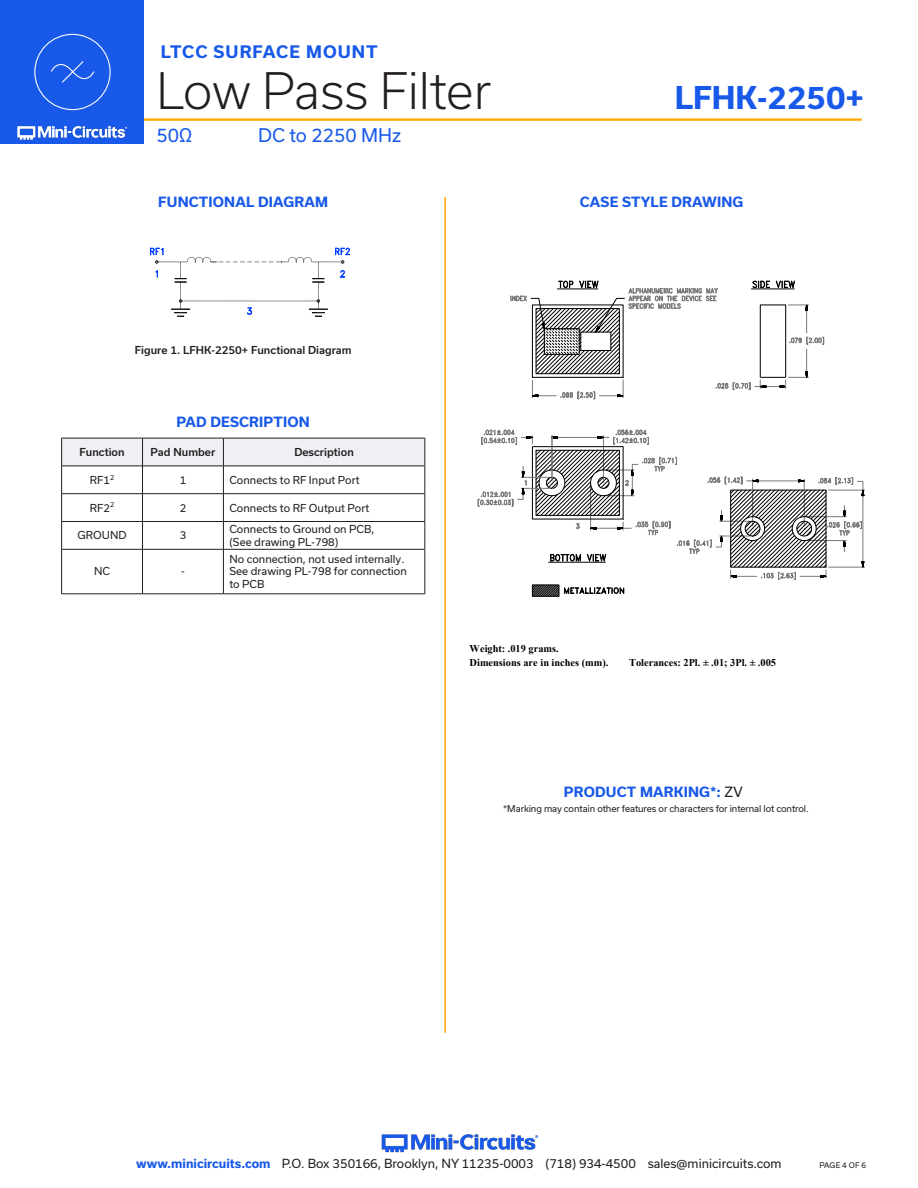
<style>
.page{position:relative;width:918px;height:1188px;background:#fff}
.page>*{position:absolute;margin:0;border:0;box-sizing:border-box;transform-origin:0 0}
.t1{font:300 48px "Usual";color:#231f20}
.t2{font:700 30px "Usual";color:#1859ea}
.t3{font:18px "Usual";color:#1859ea}
.t4{font:700 16.5px "Usual";letter-spacing:.065em;color:#1859ea}
.Blue_Headers{font:700 13.5px "Usual";letter-spacing:.015em;color:#1859ea}
.Demo_Board{font:700 13.5px "Usual";letter-spacing:.015em;color:#1859ea}
.t5{font:12px "Usual";color:#231f20}
.Table_Body_Left_Justified{font:10.5px/12.6px "Usual";color:#231f20}
.Figure_Title_Medium{font:500 10.5px "Usual";color:#231f20}
.Table_Header_Center{font:500 10.5px "Usual";color:#231f20}
.Table_Body_Center{font:10.5px "Usual";color:#231f20}
.t6{font:700 10.35px/13.8px "Times New Roman";color:#000}
.Notes{font:9px "Usual";letter-spacing:-.01em;color:#231f20}
.t7{font:7.5px "Usual";color:#231f20}
.s1{font-weight:400;color:#231f20}
.s2{font-weight:700;color:#1859ea}
</style>
<div class="page">
<img style="left:381px;top:1134px;width:158px;height:19px">
<hr style="left:129px;top:118px;width:733px;height:3px;background:#ffa300">
<div style="left:0;top:0;width:144px;height:144px;background:#1859ea"></div>
<img style="left:17px;top:120px;width:128px;height:20px">
<hr style="left:444px;top:197px;width:2px;height:836px;background:#ffa300">
<svg style="left:61px;top:438px;width:365px;height:111px"></svg>
<hr style="left:61px;top:549px;width:82px;height:1px;background:#231f20">
<hr style="left:61px;top:549px;width:1px;height:45px;background:#231f20">
<hr style="left:143px;top:549px;width:80px;height:1px;background:#231f20">
<hr style="left:142px;top:549px;width:1px;height:45px;background:#231f20">
<hr style="left:223px;top:549px;width:202px;height:1px;background:#231f20">
<hr style="left:223px;top:549px;width:1px;height:45px;background:#231f20">
<hr style="left:425px;top:549px;width:1px;height:45px;background:#231f20">
<hr style="left:61px;top:594px;width:82px;height:1px;background:#231f20">
<hr style="left:143px;top:594px;width:80px;height:1px;background:#231f20">
<hr style="left:223px;top:594px;width:202px;height:1px;background:#231f20">
<svg style="left:511px;top:281px;width:313px;height:118px"></svg>
<hr style="left:829px;top:567px;width:36px;height:1px;background:#7a7a7a">
<hr style="left:829px;top:490px;width:36px;height:1px;background:#7a7a7a">
<svg style="left:478px;top:430px;width:386px;height:167px"></svg>
<svg style="left:150px;top:248px;width:200px;height:69px"></svg>
<div style="left:34px;top:34px;width:77px;height:76px;border:1px solid #fff;border-radius:50%"></div>
<svg style="left:50px;top:61px;width:45px;height:22px"></svg>
<h3 class="t4" style="left:161px;top:42px;width:218px">LTCC SURFACE MOUNT</h3>
<h1 class="t1" style="left:156px;top:63px;width:336px">Low Pass Filter</h1>
<h3 class="t3" style="left:156px;top:125px;width:37px">50Ω</h3>
<h3 class="t3" style="left:258px;top:125px;width:144px">DC to 2250 MHz</h3>
<p class="Blue_Headers" style="left:158px;top:194px;width:171px">FUNCTIONAL DIAGRAM</p>
<p class="Figure_Title_Medium" style="left:135px;top:344px;width:218px">Figure 1. LFHK-2250+ Functional Diagram</p>
<p class="Blue_Headers" style="left:177px;top:414px;width:135px">PAD DESCRIPTION</p>
<p class="Table_Header_Center" style="left:79px;top:446px;width:47px">Function</p>
<p class="Table_Header_Center" style="left:151px;top:446px;width:66px">Pad Number</p>
<p class="Table_Header_Center" style="left:294px;top:446px;width:61px">Description</p>
<p class="Table_Body_Center" style="left:90px;top:474px;width:26px">RF1<sup>2</sup></p>
<p class="Table_Body_Center" style="left:180px;top:474px;width:8px">1</p>
<p class="Table_Body_Left_Justified" style="left:229px;top:473px;width:132px">Connects to RF Input Port</p>
<p class="Table_Body_Center" style="left:90px;top:502px;width:26px">RF2<sup>2</sup></p>
<p class="Table_Body_Center" style="left:180px;top:502px;width:8px">2</p>
<p class="Table_Body_Left_Justified" style="left:229px;top:501px;width:141px">Connects to RF Output Port</p>
<p class="Table_Body_Center" style="left:78px;top:529px;width:51px">GROUND</p>
<p class="Table_Body_Center" style="left:180px;top:529px;width:8px">3</p>
<p class="Table_Body_Left_Justified" style="left:229px;top:523px;width:147px">Connects to Ground on PCB,</p>
<p class="Table_Body_Left_Justified" style="left:229px;top:535px;width:111px">(See drawing PL-798)</p>
<p class="Table_Body_Center" style="left:94px;top:566px;width:17px">NC</p>
<p class="Table_Body_Center" style="left:181px;top:566px;width:5px">-</p>
<p class="Table_Body_Left_Justified" style="left:229px;top:553px;width:179px">No connection, not used internally.<br>See drawing PL-798 for connection to PCB</p>
<h2 class="t2" style="left:675px;top:80px;width:191px">LFHK-2250+</h2>
<p class="Blue_Headers" style="left:580px;top:194px;width:165px">CASE STYLE DRAWING</p>
<p class="t6" style="left:470px;top:642px;width:140px">Weight: .019 grams.<br>Dimensions are in inches (mm).</p>
<p class="t6" style="left:629px;top:655px;width:148px">Tolerances: 2Pl. ± .01; 3Pl. ± .005</p>
<p class="Demo_Board" style="left:564px;top:784px;width:180px">PRODUCT MARKING*: <span class="s1">ZV</span></p>
<p class="Notes" style="left:503px;top:803px;width:307px">*Marking may contain other features or characters for internal lot control.</p>
<p class="t5" style="left:136px;top:1157px;width:647px"><span class="s2">www.minicircuits.com</span> P.O. Box 350166, Brooklyn, NY 11235-0003 (718) 934-4500 sales@minicircuits.com</p>
<p class="t7" style="left:819px;top:1161px;width:48px">PAGE 4 OF 6</p>
</div>
